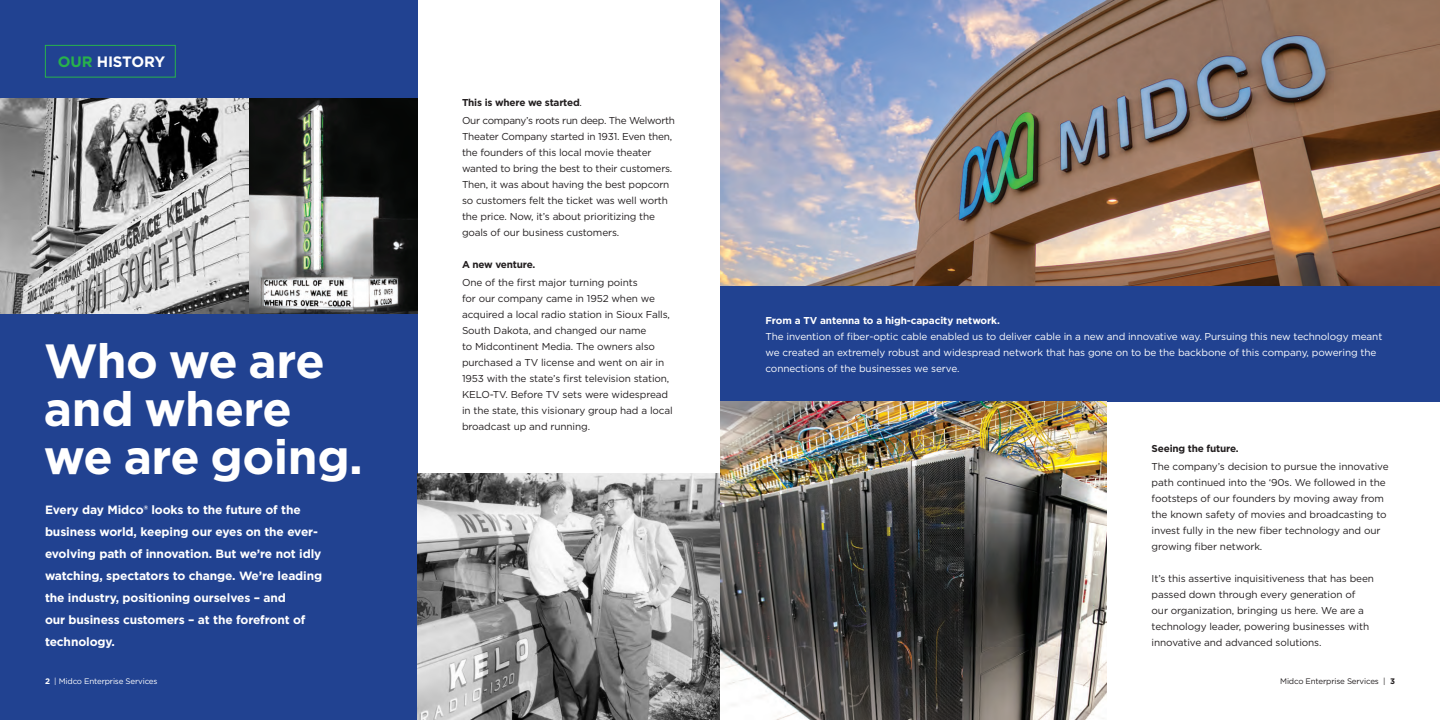
<style>
.page{position:relative;width:1440px;height:720px;background:#fff}
.page>*{position:absolute;margin:0;border:0;box-sizing:border-box;transform-origin:0 0}
.t1{font:700 48px/48px "Gotham";letter-spacing:-.01em;color:#fff}
.t2{font:700 15px "Gotham";letter-spacing:-.01em;color:#fff}
.t3{font:700 12px/22px "Gotham";letter-spacing:-.01em;color:#fff}
.t4{font:10px/16px "Gotham";letter-spacing:-.01em;color:#231f20}
.t5{font:10px/16px "Gotham";letter-spacing:-.01em;color:#fff}
.t6{font:700 10px "Gotham";letter-spacing:-.02em;color:#231f20}
.t7{font:8px "Gotham";letter-spacing:-.02em;color:#231f20}
.t8{font:8px "Gotham";letter-spacing:-.02em;color:#fff}
.s1{color:#28b24b}
.s2{font-weight:700}
.s3{font-weight:400}
</style>
<div class="page">
<img style="left:720px;top:0;width:720px;height:286px">
<div style="left:720px;top:286px;width:720px;height:116px;background:#214291"></div>
<img style="left:720px;top:402px;width:387px;height:318px">
<div style="left:0;top:0;width:418px;height:720px;background:#214291"></div>
<img style="left:0;top:98px;width:418px;height:216px">
<div style="left:45px;top:45px;width:131px;height:32px;border:1px solid #28b24b"></div>
<img style="left:418px;top:474px;width:302px;height:246px">
<p class="t2" style="left:58px;top:52px;width:109px"><span class="s1">OUR</span> HISTORY</p>
<p class="t1" style="left:44px;top:337px;width:321px">Who we are and where we are going.</p>
<p class="t3" style="left:45px;top:499px;width:279px">Every day Midco® looks to the future of the business world, keeping our eyes on the ever&shy;evolving path of innovation. But we’re not idly watching, spectators to change. We’re leading the industry, positioning ourselves – and<br>our business customers – at the forefront of technology.</p>
<p class="t8" style="left:45px;top:676px;width:114px"><span class="s2">2</span> | Midco Enterprise Services</p>
<p class="t6" style="left:462px;top:96px;width:122px">This is where we started<span class="s3">.</span></p>
<p class="t4" style="left:462px;top:112px;width:215px">Our company’s roots run deep. The Welworth Theater Company started in 1931. Even then, the founders of this local movie theater wanted to bring the best to their customers.<br>Then, it was about having the best popcorn so customers felt the ticket was well worth the price. Now, it’s about prioritizing the goals of our business customers.</p>
<p class="t6" style="left:462px;top:258px;width:75px">A new venture.</p>
<p class="t4" style="left:462px;top:275px;width:212px">One of the first major turning points<br>for our company came in 1952 when we acquired a local radio station in Sioux Falls, South Dakota, and changed our name<br>to Midcontinent Media. The owners also purchased a TV license and went on air in 1953 with the state’s first television station, KELO-TV. Before TV sets were widespread in the state, this visionary group had a local broadcast up and running.</p>
<p class="t5" style="left:766px;top:312px;width:618px"><span class="s2">From a TV antenna to a high-capacity network.<br></span>The invention of fiber-optic cable enabled us to deliver cable in a new and innovative way. Pursuing this new technology meant we created an extremely robust and widespread network that has gone on to be the backbone of this company, powering the connections of the businesses we serve.</p>
<p class="t6" style="left:1152px;top:442px;width:89px">Seeing the future.</p>
<p class="t4" style="left:1152px;top:459px;width:238px">The company’s decision to pursue the innovative path continued into the ‘90s. We followed in the footsteps of our founders by moving away from the known safety of movies and broadcasting to invest fully in the new fiber technology and our growing fiber network.</p>
<p class="t4" style="left:1152px;top:571px;width:224px">It’s this assertive inquisitiveness that has been passed down through every generation of our organization, bringing us here. We are a technology leader, powering businesses with innovative and advanced solutions.</p>
<p class="t7" style="left:1280px;top:676px;width:116px">Midco Enterprise Services | <span class="s2">3</span></p>
</div>
